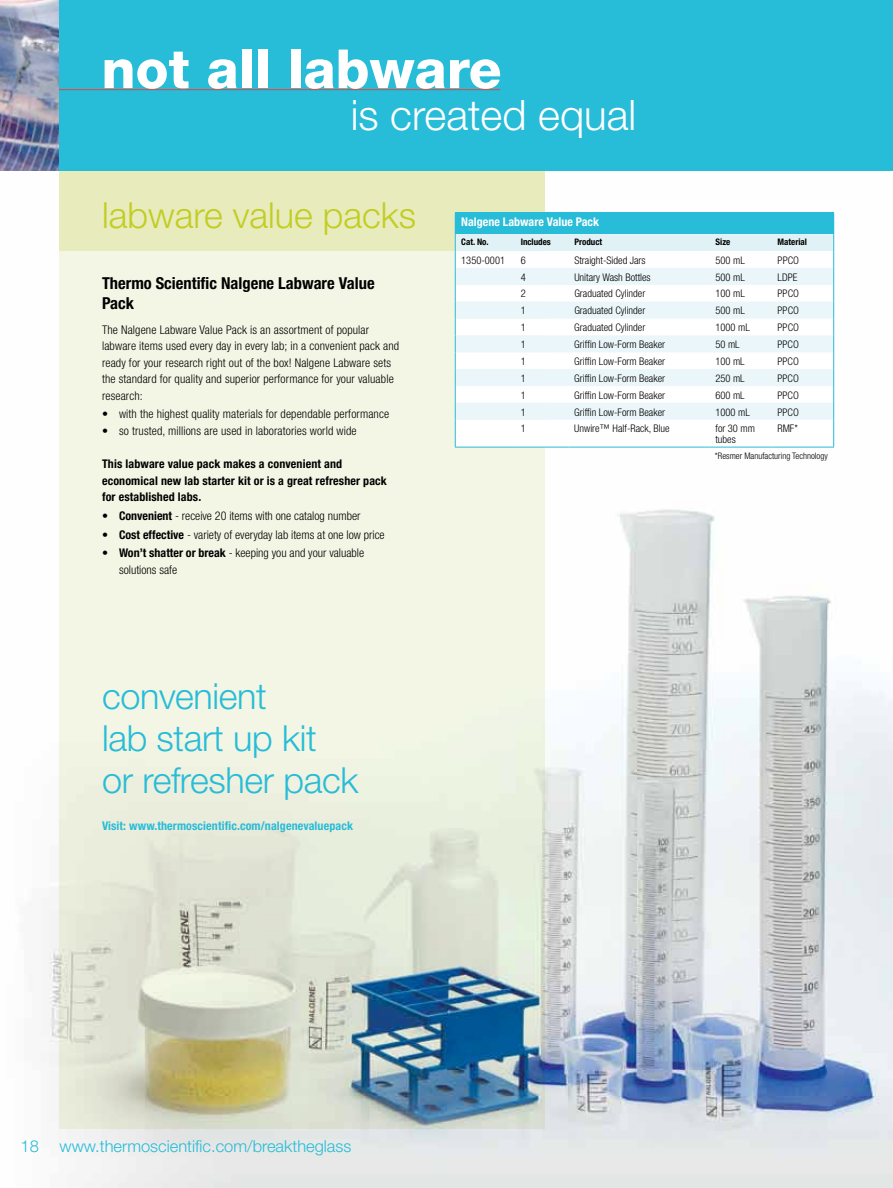
<style>
.page{position:relative;width:893px;height:1188px;background:#fff}
.page>*{position:absolute;margin:0;border:0;box-sizing:border-box;transform-origin:0 0}
.t1{font:800 54px "Helvetica Neue";color:#fff}
.t2{font:300 42px "Helvetica Neue";color:#fff}
.t3{font:300 36px/42px "Helvetica Neue";letter-spacing:-.01em;color:#27bcd7}
.t4{font:300 36px "Helvetica Neue";color:#c2cd23}
.t5{font:300 16.5px "Helvetica Neue";color:#27bcd7}
.t6{font:700 condensed 16.5px/19.5px "Helvetica Neue";color:#000}
.t7{font:300 condensed 12px/16.5px "Helvetica Neue";letter-spacing:.01em;color:#000}
.t8{font:700 condensed 12px/16.5px "Helvetica Neue";letter-spacing:.01em;color:#000}
.t9{font:700 condensed 12px "Helvetica Neue";letter-spacing:.01em;color:#27bcd7}
.t10{font:700 condensed 12px "Helvetica Neue";color:#fff}
.t11{font:300 condensed 10.5px/10.5px "Helvetica Neue";color:#000}
.t12{font:700 condensed 9px "Helvetica Neue";color:#000}
.t13{font:300 condensed 9px "Helvetica Neue";color:#000}
.s1{font-weight:700}
</style>
<div class="page">
<img style="left:0;top:170px;width:893px;height:1018px">
<svg style="left:60px;top:251px;width:485px;height:877px;background:#e1e6d7"></svg>
<div style="left:60px;top:170px;width:485px;height:81px;background:#e8ebbc"></div>
<svg style="left:455px;top:213px;width:379px;height:234px"></svg>
<hr style="left:455px;top:447px;width:60px;height:1px;background:#27bcd7">
<hr style="left:515px;top:447px;width:53px;height:1px;background:#27bcd7">
<hr style="left:568px;top:447px;width:141px;height:1px;background:#27bcd7">
<hr style="left:709px;top:447px;width:63px;height:1px;background:#27bcd7">
<hr style="left:772px;top:447px;width:62px;height:1px;background:#27bcd7">
<img style="left:0;top:0;width:60px;height:170px">
<div style="left:60px;top:0;width:833px;height:170px;background:#27bcd7"></div>
<hr style="left:59px;top:89px;width:441px;height:1px;background:#ef4135">
<h1 class="t1" style="left:102px;top:37px;width:402px">not all labware</h1>
<h2 class="t2" style="left:351px;top:90px;width:287px">is created equal</h2>
<h3 class="t4" style="left:102px;top:193px;width:316px">labware value packs</h3>
<h3 class="t6" style="left:102px;top:273px;width:274px">Thermo Scientific Nalgene Labware Value<br>Pack</h3>
<p class="t7" style="left:102px;top:321px;width:299px">The Nalgene Labware Value Pack is an assortment of popular labware items used every day in every lab; in a convenient pack and ready for your research right out of the box! Nalgene Labware sets the standard for quality and superior performance for your valuable research:</p>
<p class="t7" style="left:102px;top:406px;width:289px">• with the highest quality materials for dependable performance</p>
<p class="t7" style="left:102px;top:422px;width:256px">• so trusted, millions are used in laboratories world wide</p>
<p class="t8" style="left:102px;top:456px;width:286px">This labware value pack makes a convenient and economical new lab starter kit or is a great refresher pack for established labs.</p>
<p class="t7" style="left:102px;top:507px;width:260px">• <span class="s1">Convenient</span> - receive 20 items with one catalog number</p>
<p class="t7" style="left:102px;top:526px;width:284px">• <span class="s1">Cost effective</span> - variety of everyday lab items at one low price</p>
<p class="t7" style="left:119px;top:545px;width:247px;text-indent:-17px">• <span class="s1">Won’t shatter or break</span> - keeping you and your valuable solutions safe</p>
<h3 class="t3" style="left:102px;top:674px;width:258px">convenient<br>lab start up kit<br>or refresher pack</h3>
<p class="t9" style="left:102px;top:819px;width:253px">Visit: www.thermoscientific.com/nalgenevaluepack</p>
<p class="t10" style="left:461px;top:215px;width:139px">Nalgene Labware Value Pack</p>
<p class="t12" style="left:461px;top:237px;width:29px">Cat. No.</p>
<p class="t12" style="left:521px;top:237px;width:32px">Includes</p>
<p class="t12" style="left:574px;top:237px;width:29px">Product</p>
<p class="t12" style="left:715px;top:237px;width:16px">Size</p>
<p class="t12" style="left:778px;top:237px;width:31px">Material</p>
<p class="t11" style="left:461px;top:255px;width:45px">1350-0001</p>
<p class="t11" style="left:521px;top:255px;width:7px">6</p>
<p class="t11" style="left:574px;top:255px;width:73px">Straight-Sided Jars</p>
<p class="t11" style="left:715px;top:255px;width:31px">500 mL</p>
<p class="t11" style="left:778px;top:255px;width:23px">PPCO</p>
<p class="t11" style="left:521px;top:272px;width:7px">4</p>
<p class="t11" style="left:574px;top:272px;width:78px">Unitary Wash Bottles</p>
<p class="t11" style="left:715px;top:272px;width:31px">500 mL</p>
<p class="t11" style="left:778px;top:272px;width:21px">LDPE</p>
<p class="t11" style="left:521px;top:288px;width:7px">2</p>
<p class="t11" style="left:574px;top:288px;width:72px">Graduated Cylinder</p>
<p class="t11" style="left:715px;top:288px;width:31px">100 mL</p>
<p class="t11" style="left:778px;top:288px;width:23px">PPCO</p>
<p class="t11" style="left:521px;top:305px;width:7px">1</p>
<p class="t11" style="left:574px;top:305px;width:72px">Graduated Cylinder</p>
<p class="t11" style="left:715px;top:305px;width:31px">500 mL</p>
<p class="t11" style="left:778px;top:305px;width:23px">PPCO</p>
<p class="t11" style="left:521px;top:322px;width:7px">1</p>
<p class="t11" style="left:574px;top:322px;width:72px">Graduated Cylinder</p>
<p class="t11" style="left:715px;top:322px;width:36px">1000 mL</p>
<p class="t11" style="left:778px;top:322px;width:23px">PPCO</p>
<p class="t11" style="left:521px;top:339px;width:7px">1</p>
<p class="t11" style="left:574px;top:339px;width:92px">Griffin Low-Form Beaker</p>
<p class="t11" style="left:715px;top:339px;width:26px">50 mL</p>
<p class="t11" style="left:778px;top:339px;width:23px">PPCO</p>
<p class="t11" style="left:521px;top:356px;width:7px">1</p>
<p class="t11" style="left:574px;top:356px;width:92px">Griffin Low-Form Beaker</p>
<p class="t11" style="left:715px;top:356px;width:31px">100 mL</p>
<p class="t11" style="left:777px;top:356px;width:23px">PPCO</p>
<p class="t11" style="left:521px;top:373px;width:7px">1</p>
<p class="t11" style="left:574px;top:373px;width:92px">Griffin Low-Form Beaker</p>
<p class="t11" style="left:715px;top:373px;width:31px">250 mL</p>
<p class="t11" style="left:777px;top:373px;width:23px">PPCO</p>
<p class="t11" style="left:521px;top:390px;width:7px">1</p>
<p class="t11" style="left:574px;top:390px;width:92px">Griffin Low-Form Beaker</p>
<p class="t11" style="left:715px;top:390px;width:31px">600 mL</p>
<p class="t11" style="left:777px;top:390px;width:23px">PPCO</p>
<p class="t11" style="left:521px;top:406px;width:7px">1</p>
<p class="t11" style="left:574px;top:406px;width:92px">Griffin Low-Form Beaker</p>
<p class="t11" style="left:715px;top:406px;width:36px">1000 mL</p>
<p class="t11" style="left:777px;top:406px;width:23px">PPCO</p>
<p class="t11" style="left:521px;top:423px;width:7px">1</p>
<p class="t11" style="left:574px;top:423px;width:97px">Unwire™ Half-Rack, Blue</p>
<p class="t11" style="left:715px;top:423px;width:41px">for 30 mm tubes</p>
<p class="t11" style="left:777px;top:423px;width:22px">RMF*</p>
<p class="t13" style="left:715px;top:450px;width:114px">*Resmer Manufacturing Technology</p>
<h3 class="t5" style="left:21px;top:1136px;width:332px">18 www.thermoscientific.com/breaktheglass</h3>
</div>
